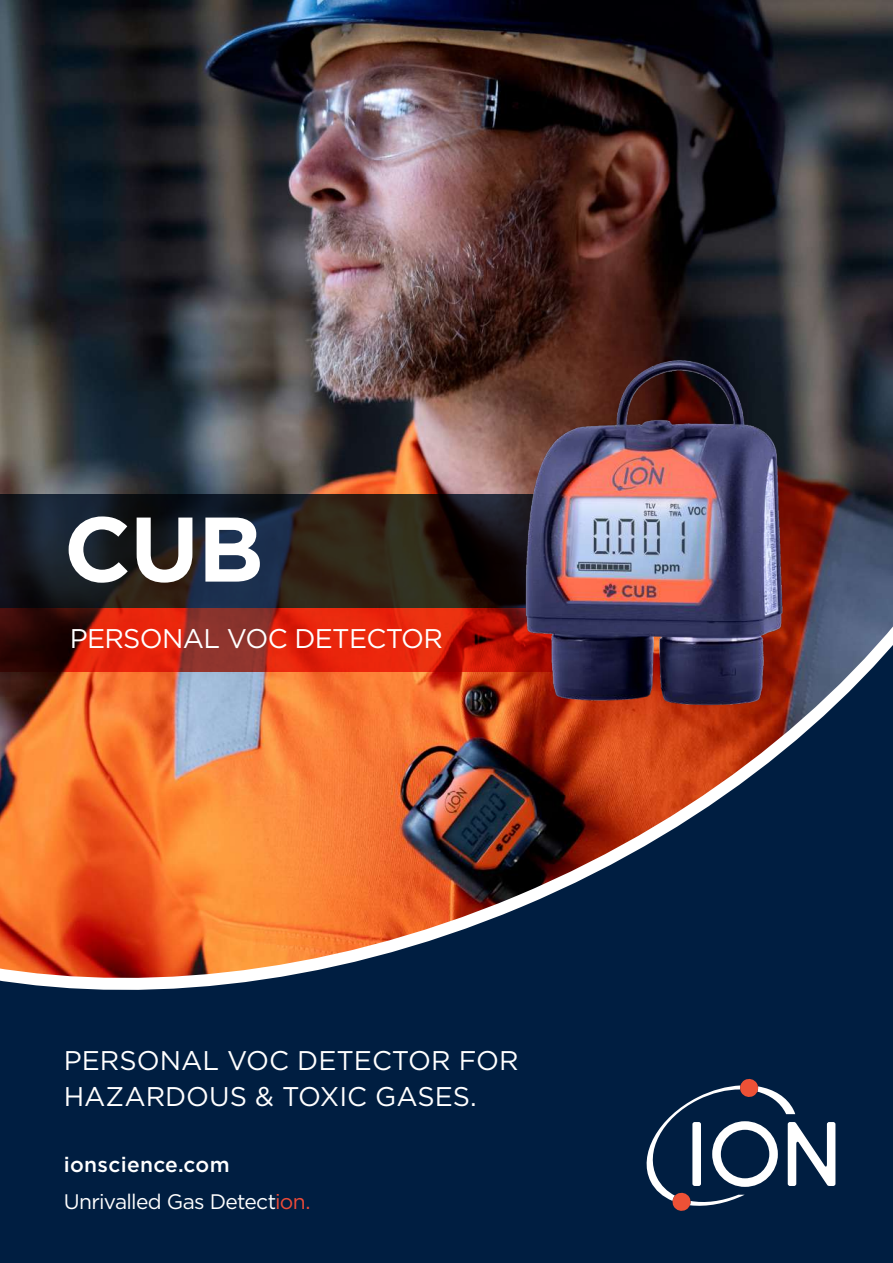
<style>
.page{position:relative;width:893px;height:1263px;background:#001e41}
.page>*{position:absolute;margin:0;border:0;box-sizing:border-box;transform-origin:0 0}
.t1{font:700 91.5px "Gotham";color:#fff}
.t2{font:27px/36px "Gotham";color:#fff}
.t3{font:27px "Gotham";letter-spacing:-.025em;color:#fff}
.t4{font:21px/36.2px "Gotham";letter-spacing:-.035em;color:#fff}
.s1{font-weight:500}
.s2{color:#ed4b38}
</style>
<div class="page">
<img style="left:0;top:0;width:893px;height:990px">
<svg style="left:646px;top:1078px;width:189px;height:133px"></svg>
<svg style="left:0;top:494px;width:510px;height:114px;background:#1f1f20"></svg>
<svg style="left:0;top:608px;width:510px;height:64px;background:#b3200f"></svg>
<img style="left:510px;top:349px;width:287px;height:370px">
<h1 class="t1" style="left:64px;top:488px;width:202px">CUB</h1>
<p class="t3" style="left:70px;top:623px;width:375px">PERSONAL VOC DETECTOR</p>
<p class="t2" style="left:64px;top:1042px;width:456px">PERSONAL VOC DETECTOR FOR<br>HAZARDOUS &amp; TOXIC GASES.</p>
<p class="t4" style="left:64px;top:1146px;width:248px"><span class="s1">ionscience.com<br></span>Unrivalled Gas Detect<span class="s2">ion.</span></p>
</div>
